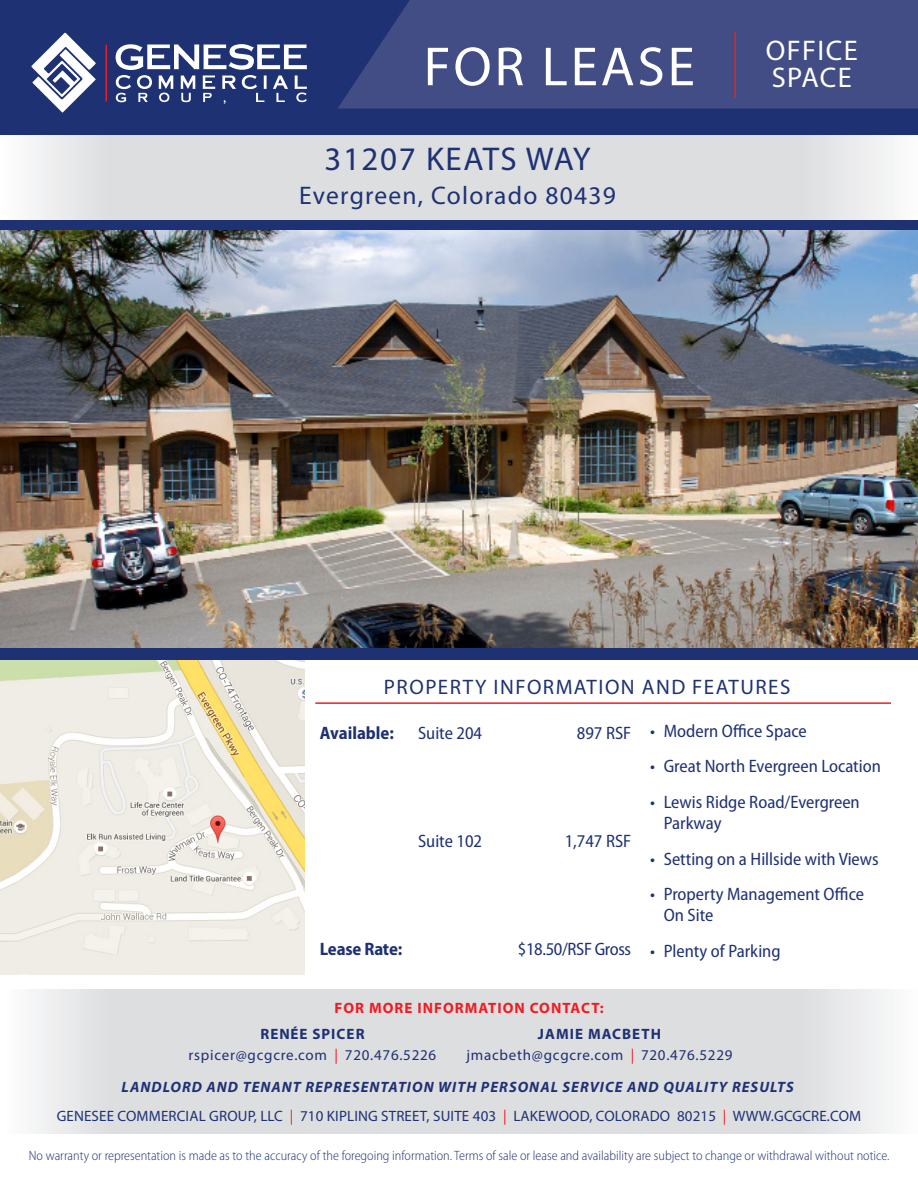
<style>
.page{position:relative;width:918px;height:1188px;background:#fff}
.page>*{position:absolute;margin:0;border:0;box-sizing:border-box;transform-origin:0 0}
.t1{font:55.5px "Myriad Pro";letter-spacing:.05em;color:#fff}
.t2{font:33px "Myriad Pro";letter-spacing:.05em;color:#1e3173}
.t3{font:28.5px "Myriad Pro";letter-spacing:.05em;color:#fff}
.t4{font:25.5px "Myriad Pro";letter-spacing:.05em;color:#1e3173}
.t5{font:21px "Myriad Pro";letter-spacing:.07em;color:#1e3173}
.t6{font:semi-condensed 18px/21.6px "Myriad Pro";color:#1e3173}
.t7{font:700 semi-condensed 18px "Myriad Pro";letter-spacing:-.01em;color:#1e3173}
.t8{font:semi-condensed 18px "Myriad Pro";letter-spacing:-.02em;color:#1e3173}
.t9{font:15px "Myriad Pro";letter-spacing:.01em;color:#1e3173}
.t10{font:italic 700 15px "Myriad Pro";letter-spacing:.07em;color:#1e3173}
.t11{font:15px "Myriad Pro";letter-spacing:.05em;color:#1e3173}
.t12{font:700 15px "Myriad Pro";letter-spacing:.07em;color:#ee1d23}
.t13{font:700 15px "Myriad Pro";letter-spacing:.07em;color:#1e3173}
.t14{font:300 semi-condensed 13.5px "Myriad Pro";color:#1e3173}
.s1{color:#ee1d23}
</style>
<div class="page">
<img style="left:0;top:659px;width:305px;height:315px">
<div style="left:0;top:0;width:918px;height:659px;background:#1e3173"></div>
<svg style="left:338px;top:0;width:580px;height:109px;background:#3f4a83"></svg>
<svg style="left:0;top:135px;width:918px;height:85px;background:#e0e1e3"></svg>
<svg style="left:33px;top:989px;width:857px;height:145px;background:#dfe0e2"></svg>
<svg style="left:32px;top:33px;width:64px;height:80px"></svg>
<svg style="left:116px;top:44px;width:191px;height:60px"></svg>
<svg style="left:106px;top:44px;width:1px;height:58px"></svg>
<hr style="left:734px;top:31px;width:2px;height:67px;background:#ed1f26">
<hr style="left:315px;top:702px;width:576px;height:2px;background:#ed1f26">
<img style="left:0;top:230px;width:918px;height:417px">
<p class="t1" style="left:424px;top:32px;width:273px">FOR LEASE</p>
<p class="t3" style="left:766px;top:33px;width:93px">OFFICE</p>
<p class="t3" style="left:772px;top:60px;width:82px">SPACE</p>
<p class="t2" style="left:324px;top:139px;width:268px">31207 KEATS WAY</p>
<p class="t4" style="left:299px;top:180px;width:318px">Evergreen, Colorado 80439</p>
<p class="t5" style="left:384px;top:674px;width:408px">PROPERTY INFORMATION AND FEATURES</p>
<p class="t7" style="left:320px;top:722px;width:76px">Available:</p>
<p class="t6" style="left:418px;top:722px;width:66px">Suite 204</p>
<p class="t6" style="left:577px;top:722px;width:56px">897 RSF</p>
<p class="t6" style="left:418px;top:830px;width:66px">Suite 102</p>
<p class="t6" style="left:565px;top:830px;width:68px">1,747 RSF</p>
<p class="t7" style="left:320px;top:938px;width:84px">Lease Rate:</p>
<p class="t8" style="left:518px;top:938px;width:115px">$18.50/RSF Gross</p>
<p class="t12" style="left:335px;top:998px;width:271px">FOR MORE INFORMATION CONTACT:</p>
<p class="t6" style="left:650px;top:720px;width:158px">• Modern Office Space</p>
<p class="t6" style="left:650px;top:755px;width:232px">• Great North Evergreen Location</p>
<p class="t6" style="left:664px;top:791px;width:198px;text-indent:-14px">• Lewis Ridge Road/Evergreen<br>Parkway</p>
<p class="t6" style="left:650px;top:847px;width:230px">• Setting on a Hillside with Views</p>
<p class="t6" style="left:664px;top:883px;width:202px;text-indent:-14px">• Property Management Office<br>On Site</p>
<p class="t6" style="left:650px;top:940px;width:132px">• Plenty of Parking</p>
<p class="t13" style="left:260px;top:1024px;width:106px">RENÉE SPICER</p>
<p class="t11" style="left:189px;top:1046px;width:249px">rspicer@gcgcre.com <span class="s1">|</span> 720.476.5226</p>
<p class="t13" style="left:538px;top:1024px;width:125px">JAMIE MACBETH</p>
<p class="t11" style="left:467px;top:1046px;width:267px">jmacbeth@gcgcre.com <span class="s1">|</span> 720.476.5229</p>
<p class="t10" style="left:121px;top:1077px;width:674px">LANDLORD AND TENANT REPRESENTATION WITH PERSONAL SERVICE AND QUALITY RESULTS</p>
<p class="t9" style="left:57px;top:1107px;width:806px">GENESEE COMMERCIAL GROUP, LLC <span class="s1">|</span> 710 KIPLING STREET, SUITE 403 <span class="s1">|</span> LAKEWOOD, COLORADO 80215 <span class="s1">|</span> WWW.GCGCRE.COM</p>
<p class="t14" style="left:29px;top:1147px;width:862px">No warranty or representation is made as to the accuracy of the foregoing information. Terms of sale or lease and availability are subject to change or withdrawal without notice.</p>
</div>
